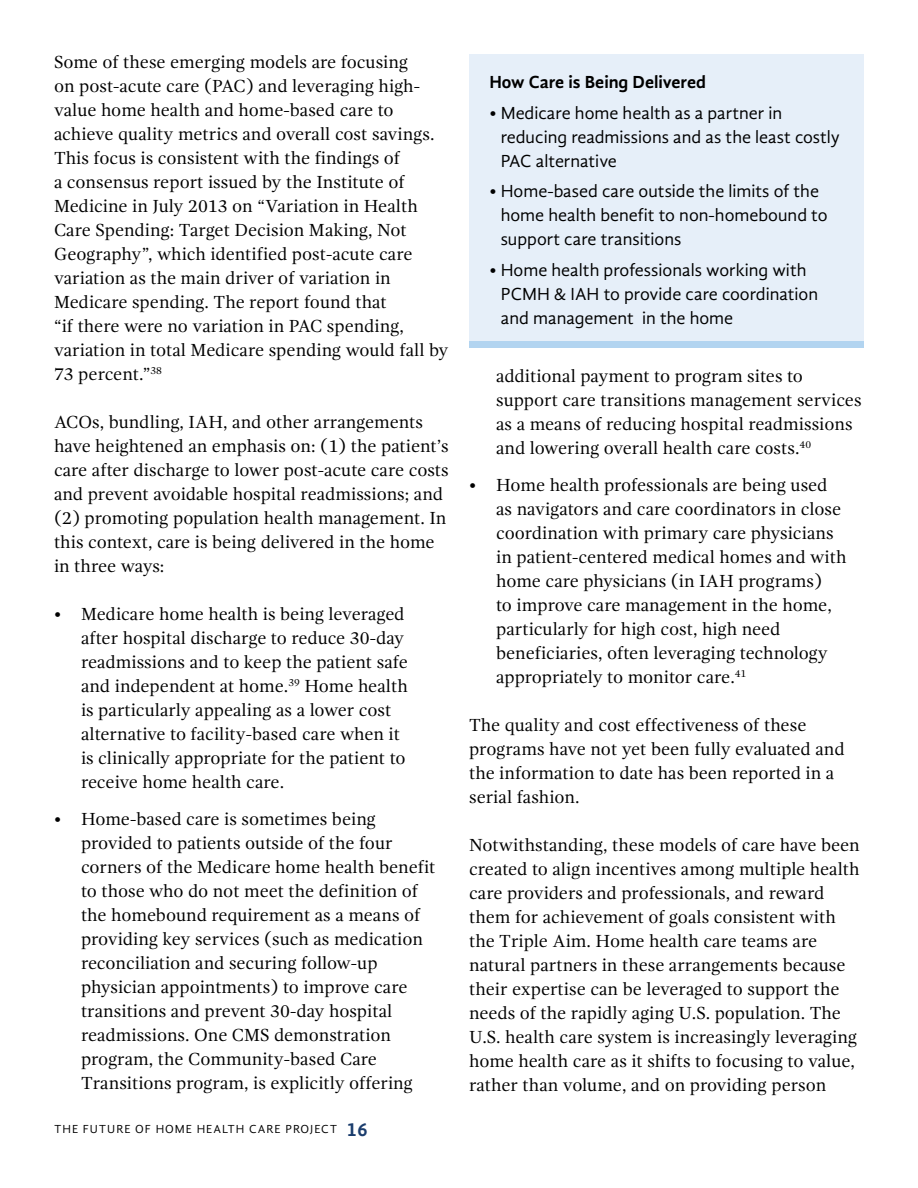
<style>
.page{position:relative;width:918px;height:1188px;background:#fff}
.page>*{position:absolute;margin:0;border:0;box-sizing:border-box;transform-origin:0 0}
.t1{font:18px/24px "Gandhi Serif";color:#000}
.t2{font:18px/24px "Gandhi Sans";color:#000}
.t3{font:700 18px "Gandhi Sans";color:#000}
.t4{font:12px "Gandhi Sans";letter-spacing:.08em;color:#000}
.s1{font-weight:700;font-size:19.5px;color:#1b3d6d}
</style>
<div class="page">
<div style="left:469px;top:54px;width:395px;height:294px;background:#e6eff9"></div>
<div style="left:469px;top:341px;width:395px;height:7px;background:#b2d4f0"></div>
<p class="t1" style="left:54px;top:50px;width:396px">Some of these emerging models are focusing<br>on post-acute care (PAC) and leveraging high&shy;value home health and home-based care to achieve quality metrics and overall cost savings.<br>This focus is consistent with the findings of<br>a consensus report issued by the Institute of Medicine in July 2013 on “Variation in Health Care Spending: Target Decision Making, Not Geography”, which identified post-acute care variation as the main driver of variation in Medicare spending. The report found that<br>“if there were no variation in PAC spending, variation in total Medicare spending would fall by 73 percent.”<sup>38</sup></p>
<p class="t1" style="left:54px;top:410px;width:396px">ACOs, bundling, IAH, and other arrangements have heightened an emphasis on: (1) the patient’s care after discharge to lower post-acute care costs and prevent avoidable hospital readmissions; and (2) promoting population health management. In this context, care is being delivered in the home in three ways:</p>
<p class="t1" style="left:81px;top:602px;width:328px;text-indent:-27px">• Medicare home health is being leveraged after hospital discharge to reduce 30-day readmissions and to keep the patient safe and independent at home.<sup>39</sup> Home health is particularly appealing as a lower cost alternative to facility-based care when it is clinically appropriate for the patient to receive home health care.</p>
<p class="t1" style="left:81px;top:807px;width:356px;text-indent:-27px">• Home-based care is sometimes being provided to patients outside of the four corners of the Medicare home health benefit to those who do not meet the definition of the homebound requirement as a means of providing key services (such as medication reconciliation and securing follow-up physician appointments) to improve care transitions and prevent 30-day hospital readmissions. One CMS demonstration program, the Community-based Care Transitions program, is explicitly offering</p>
<p class="t4" style="left:54px;top:1122px;width:315px">THE FUTURE OF HOME HEALTH CARE PROJECT <span class="s1">16</span></p>
<p class="t3" style="left:489px;top:72px;width:218px">How Care is Being Delivered</p>
<p class="t2" style="left:501px;top:101px;width:341px;text-indent:-11px">• Medicare home health as a partner in reducing readmissions and as the least costly<br>PAC alternative</p>
<p class="t2" style="left:501px;top:179px;width:328px;text-indent:-11px">• Home-based care outside the limits of the home health benefit to non-homebound to support care transitions</p>
<p class="t2" style="left:501px;top:258px;width:319px;text-indent:-11px">• Home health professionals working with<br>PCMH &amp; IAH to provide care coordination and management in the home</p>
<p class="t1" style="left:496px;top:364px;width:367px">additional payment to program sites to support care transitions management services as a means of reducing hospital readmissions and lowering overall health care costs.<sup>40</sup></p>
<p class="t1" style="left:496px;top:473px;width:352px;text-indent:-27px">• Home health professionals are being used as navigators and care coordinators in close coordination with primary care physicians in patient-centered medical homes and with home care physicians (in IAH programs)<br>to improve care management in the home, particularly for high cost, high need beneficiaries, often leveraging technology appropriately to monitor care.<sup>41</sup></p>
<p class="t1" style="left:469px;top:713px;width:377px">The quality and cost effectiveness of these programs have not yet been fully evaluated and the information to date has been reported in a serial fashion.</p>
<p class="t1" style="left:469px;top:833px;width:392px">Notwithstanding, these models of care have been created to align incentives among multiple health care providers and professionals, and reward them for achievement of goals consistent with the Triple Aim. Home health care teams are natural partners in these arrangements because their expertise can be leveraged to support the needs of the rapidly aging U.S. population. The U.S. health care system is increasingly leveraging home health care as it shifts to focusing to value, rather than volume, and on providing person</p>
</div>
